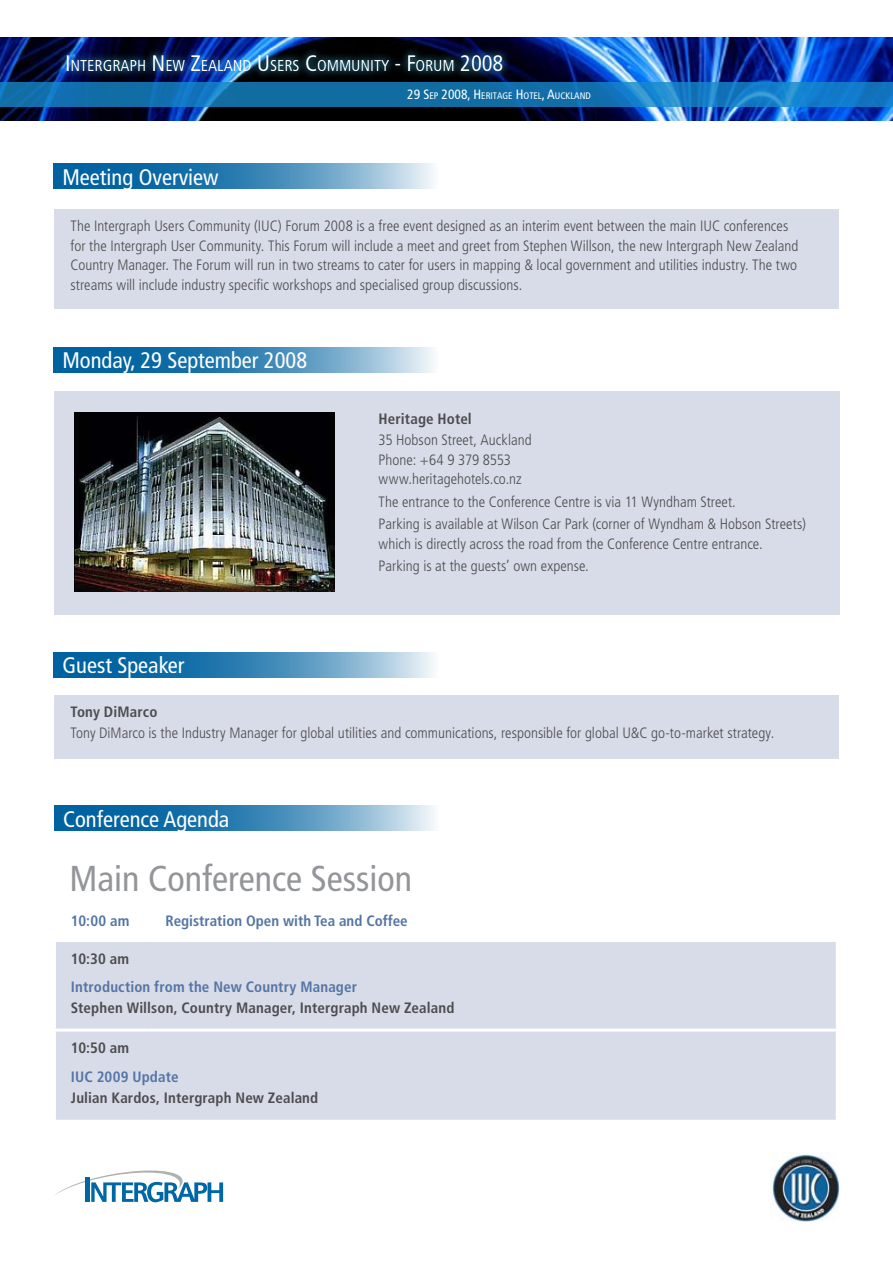
<style>
.page{position:relative;width:893px;height:1263px;background:#fff}
.page>*{position:absolute;margin:0;border:0;box-sizing:border-box;transform-origin:0 0}
.t1{font:condensed 36px "Frutiger LT Std";color:#939598}
.t2{font:condensed 22.5px "Frutiger LT Std";color:#fff}
.t3{font:condensed 15.75px "Frutiger LT Std";color:#fff}
.t4{font:300 condensed 15px/19.5px "Frutiger LT Std";color:#4d4d4f}
.t5{font:700 condensed 15px "Frutiger LT Std";letter-spacing:.01em;color:#4d4d4f}
.t6{font:700 condensed 15px "Frutiger LT Std";letter-spacing:.005em;color:#5475a5}
.t7{font:condensed 9.45px "Frutiger LT Std";color:#fff}
.s1{font-size:22.5px}
.s2{font-size:13.5px}
</style>
<div class="page">
<img style="left:0;top:37px;width:893px;height:83px">
<svg style="left:0;top:82px;width:892px;height:24px;background:#1374b2"></svg>
<svg style="left:59px;top:46px;width:451px;height:4px;background:#061441"></svg>
<div style="left:54px;top:50px;width:473px;height:29px;background:#fff;opacity:.75"></div>
<svg style="left:55px;top:1170px;width:168px;height:32px"></svg>
<img style="left:770px;top:1152px;width:70px;height:70px">
<svg style="left:892px;top:82px;width:1px;height:24px"></svg>
<svg style="left:53px;top:347px;width:380px;height:26px;background:#468dba"></svg>
<svg style="left:54px;top:806px;width:380px;height:25px;background:#478eba"></svg>
<div style="left:54px;top:695px;width:785px;height:64px;background:#d8dce8"></div>
<svg style="left:53px;top:652px;width:380px;height:25px;background:#468dba"></svg>
<svg style="left:53px;top:164px;width:380px;height:25px;background:#468dba"></svg>
<div style="left:54px;top:209px;width:785px;height:100px;background:#d8dce8"></div>
<div style="left:54px;top:392px;width:785px;height:223px;background:#d8dce8"></div>
<img style="left:75px;top:412px;width:260px;height:179px">
<div style="left:56px;top:942px;width:780px;height:178px;background:#d8dce8"></div>
<hr style="left:53px;top:1028px;width:96px;height:3px;background:#fff">
<hr style="left:149px;top:1028px;width:690px;height:3px;background:#fff">
<p class="t3" style="left:65px;top:56px;width:440px"><span class="s1">I</span>NTERGRAPH <span class="s1">N</span> EW <span class="s1">Z</span>EALAND <span class="s1">U</span>SERS <span class="s1">C</span>OMMUNITY <span class="s1">- F</span>ORUM <span class="s1">2008</span></p>
<p class="t7" style="left:407px;top:90px;width:185px"><span class="s2">29 S</span>EP <span class="s2">2008, H</span>ERITAGE <span class="s2">H</span>OTEL<span class="s2">, A</span>UCKLAND</p>
<h2 class="t2" style="left:62px;top:164px;width:158px">Meeting Overview</h2>
<p class="t4" style="left:70px;top:216px;width:729px">The Intergraph Users Community (IUC) Forum 2008 is a free event designed as an interim event between the main IUC conferences for the Intergraph User Community. This Forum will include a meet and greet from Stephen Willson, the new Intergraph New Zealand Country Manager. The Forum will run in two streams to cater for users in mapping &amp; local government and utilities industry. The two streams will include industry specific workshops and specialised group discussions.</p>
<h2 class="t2" style="left:62px;top:347px;width:246px">Monday, 29 September 2008</h2>
<h2 class="t2" style="left:62px;top:652px;width:124px">Guest Speaker</h2>
<p class="t5" style="left:379px;top:410px;width:95px">Heritage Hotel</p>
<p class="t4" style="left:379px;top:431px;width:155px">35 Hobson Street, Auckland<br>Phone: +64 9 379 8553 www.heritagehotels.co.nz</p>
<p class="t4" style="left:379px;top:491px;width:429px;line-height:22.5px">The entrance to the Conference Centre is via 11 Wyndham Street.<br>Parking is available at Wilson Car Park (corner of Wyndham &amp; Hobson Streets)</p>
<p class="t4" style="left:379px;top:533px;width:386px;line-height:22.5px">which is directly across the road from the Conference Centre entrance.<br>Parking is at the guests’ own expense.</p>
<p class="t5" style="left:70px;top:703px;width:88px">Tony DiMarco</p>
<p class="t4" style="left:70px;top:723px;width:705px">Tony DiMarco is the Industry Manager for global utilities and communications, responsible for global U&amp;C go-to-market strategy.</p>
<h2 class="t2" style="left:63px;top:806px;width:168px">Conference Agenda</h2>
<h1 class="t1" style="left:69px;top:858px;width:344px">Main Conference Session</h1>
<p class="t6" style="left:71px;top:912px;width:60px">10:00 am</p>
<p class="t6" style="left:165px;top:912px;width:244px">Registration Open with Tea and Coffee</p>
<p class="t5" style="left:71px;top:950px;width:60px">10:30 am</p>
<p class="t6" style="left:71px;top:978px;width:288px">Introduction from the New Country Manager</p>
<p class="t5" style="left:71px;top:999px;width:385px">Stephen Willson, Country Manager, Intergraph New Zealand</p>
<p class="t5" style="left:71px;top:1039px;width:60px">10:50 am</p>
<p class="t6" style="left:71px;top:1068px;width:109px">IUC 2009 Update</p>
<p class="t5" style="left:71px;top:1089px;width:249px">Julian Kardos, Intergraph New Zealand</p>
</div>
